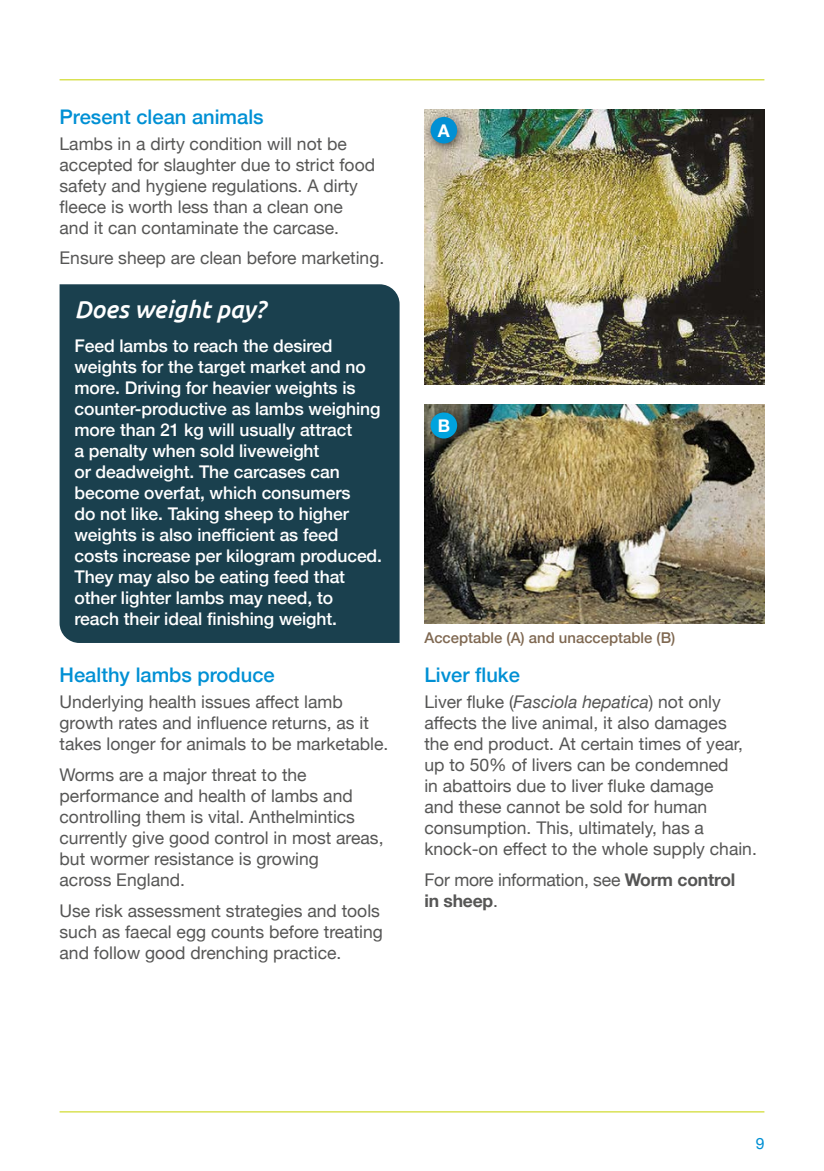
<style>
.page{position:relative;width:824px;height:1171px;background:#fff}
.page>*{position:absolute;margin:0;border:0;box-sizing:border-box;transform-origin:0 0}
.PULLOUT_HEADING{font:italic 500 24.5px "Ubuntu";letter-spacing:-.005em;color:#fff}
.SUB_HEADING_1{font:500 20.12px "Helvetica Neue";color:#0090d4}
.MAIN_BODY{font:17.5px/21px "Helvetica Neue";color:#565655}
.PULLOUTS_MAIN_TEXT{font:500 17.5px/21px "Helvetica Neue";letter-spacing:-.005em;color:#fff}
.MAIN_BODY_BOLD{font:700 17.5px "Helvetica Neue";color:#fff}
.t1{font:15.75px "Helvetica Neue";color:#0090d4}
.MAIN_CAPTION_2019{font:500 14.88px "Helvetica Neue";color:#7f6851}
.s1{font-style:italic}
.s2{font-weight:700}
</style>
<div class="page">
<hr style="left:60px;top:1111px;width:704px;height:1px;background:#c7d300">
<hr style="left:60px;top:79px;width:704px;height:1px;background:#c7d300">
<img style="left:424px;top:109px;width:340px;height:275px">
<div style="left:422px;top:108px;width:47px;height:48px;background:#000;opacity:.6"></div>
<div style="left:430px;top:117px;width:27px;height:26px;background:#0090d4;border-radius:50%"></div>
<img style="left:424px;top:404px;width:340px;height:219px">
<div style="left:422px;top:404px;width:47px;height:46px;background:#000;opacity:.6"></div>
<div style="left:430px;top:412px;width:27px;height:26px;background:#00a3de;border-radius:50%"></div>
<div style="left:60px;top:284px;width:339px;height:359px;background:#1a404e"></div>
<p class="SUB_HEADING_1" style="left:60px;top:100px;width:205px">Present clean animals</p>
<p class="MAIN_BODY" style="left:60px;top:134px;width:317px">Lambs in a dirty condition will not be accepted for slaughter due to strict food safety and hygiene regulations. A dirty fleece is worth less than a clean one and it can contaminate the carcase.</p>
<p class="MAIN_BODY" style="left:60px;top:249px;width:326px">Ensure sheep are clean before marketing.</p>
<p class="PULLOUT_HEADING" style="left:74px;top:294px;width:192px">Does weight pay?</p>
<p class="PULLOUTS_MAIN_TEXT" style="left:74px;top:333px;width:309px">Feed lambs to reach the desired weights for the target market and no more. Driving for heavier weights is counter-productive as lambs weighing more than 21 kg will usually attract<br>a penalty when sold liveweight<br>or deadweight. The carcases can become overfat, which consumers<br>do not like. Taking sheep to higher weights is also inefficient as feed costs increase per kilogram produced.<br>They may also be eating feed that other lighter lambs may need, to reach their ideal finishing weight.</p>
<p class="SUB_HEADING_1" style="left:60px;top:659px;width:217px">Healthy lambs produce</p>
<p class="MAIN_BODY" style="left:60px;top:692px;width:330px">Underlying health issues affect lamb growth rates and influence returns, as it takes longer for animals to be marketable.</p>
<p class="MAIN_BODY" style="left:60px;top:765px;width:325px">Worms are a major threat to the performance and health of lambs and controlling them is vital. Anthelmintics currently give good control in most areas, but wormer resistance is growing<br>across England.</p>
<p class="MAIN_BODY" style="left:60px;top:901px;width:325px">Use risk assessment strategies and tools such as faecal egg counts before treating and follow good drenching practice.</p>
<p class="MAIN_BODY_BOLD" style="left:438px;top:117px;width:13px">A</p>
<p class="MAIN_BODY_BOLD" style="left:437px;top:412px;width:14px">B</p>
<p class="MAIN_CAPTION_2019" style="left:424px;top:626px;width:252px">Acceptable (A) and unacceptable (B)</p>
<p class="SUB_HEADING_1" style="left:424px;top:659px;width:97px">Liver fluke</p>
<p class="MAIN_BODY" style="left:424px;top:692px;width:334px">Liver fluke (<span class="s1">Fasciola hepatica</span>) not only affects the live animal, it also damages<br>the end product. At certain times of year, up to 50% of livers can be condemned<br>in abattoirs due to liver fluke damage<br>and these cannot be sold for human consumption. This, ultimately, has a knock-on effect to the whole supply chain.</p>
<p class="MAIN_BODY" style="left:424px;top:870px;width:312px">For more information, see <span class="s2">Worm control in sheep</span>.</p>
<p class="t1" style="left:755px;top:1131px;width:10px">9</p>
</div>
